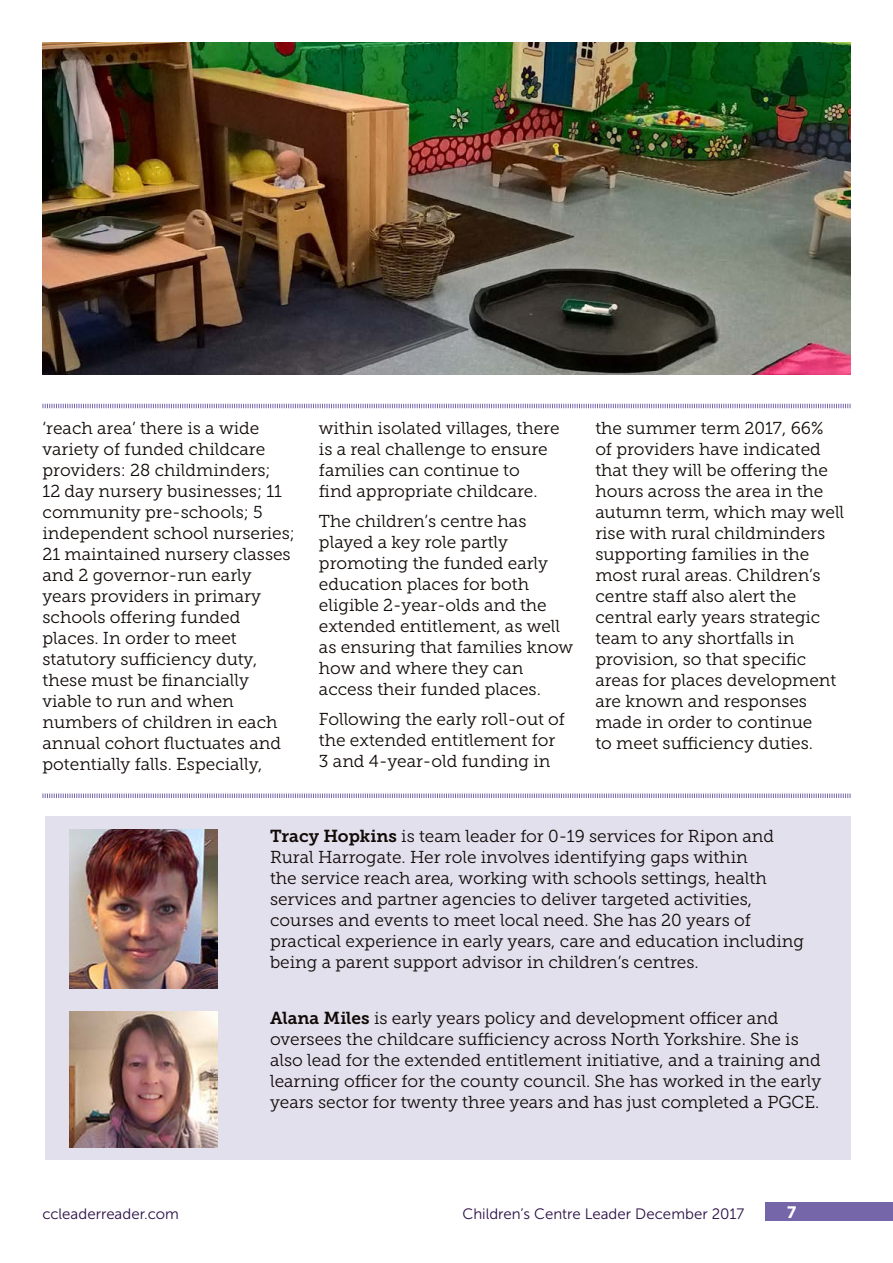
<style>
.page{position:relative;width:893px;height:1263px;background:#fff}
.page>*{position:absolute;margin:0;border:0;box-sizing:border-box;transform-origin:0 0}
.t1{font:700 18px "Myriad Pro";color:#fff}
.t2{font:17.25px/21px "Museo Slab 300";color:#100906}
.t3{font:15px "Museo Sans 300";color:#2a0e44}
.s1{font-family:"Museo Slab 700"}
</style>
<div class="page">
<div style="left:765px;top:1202px;width:128px;height:18px;background:#7565a9"></div>
<svg style="left:42px;top:793px;width:809px;height:5px"></svg>
<div style="left:45px;top:816px;width:805px;height:344px;background:#e3e0ee"></div>
<svg style="left:42px;top:403px;width:809px;height:6px"></svg>
<img style="left:43px;top:43px;width:807px;height:332px">
<img style="left:69px;top:829px;width:148px;height:159px">
<img style="left:69px;top:1011px;width:148px;height:137px">
<p class="t2" style="left:43px;top:418px;width:254px">‘reach area’ there is a wide variety of funded childcare providers: 28 childminders;<br>12 day nursery businesses; 11 community pre-schools; 5 independent school nurseries;<br>21 maintained nursery classes and 2 governor-run early years providers in primary schools offering funded places. In order to meet statutory sufficiency duty, these must be financially viable to run and when numbers of children in each annual cohort fluctuates and potentially falls. Especially,</p>
<p class="t2" style="left:319px;top:418px;width:242px">within isolated villages, there is a real challenge to ensure families can continue to<br>find appropriate childcare.</p>
<p class="t2" style="left:319px;top:511px;width:256px">The children’s centre has played a key role partly promoting the funded early education places for both eligible 2-year-olds and the extended entitlement, as well as ensuring that families know how and where they can access their funded places.</p>
<p class="t2" style="left:319px;top:709px;width:248px">Following the early roll-out of the extended entitlement for<br>3 and 4-year-old funding in</p>
<p class="t2" style="left:595px;top:418px;width:250px">the summer term 2017, 66% of providers have indicated that they will be offering the hours across the area in the autumn term, which may well rise with rural childminders supporting families in the most rural areas. Children’s centre staff also alert the central early years strategic team to any shortfalls in provision, so that specific areas for places development are known and responses made in order to continue<br>to meet sufficiency duties.</p>
<p class="t2" style="left:270px;top:826px;width:535px"><span class="s1">Tracy Hopkins</span> is team leader for 0-19 services for Ripon and Rural Harrogate. Her role involves identifying gaps within<br>the service reach area, working with schools settings, health services and partner agencies to deliver targeted activities, courses and events to meet local need. She has 20 years of practical experience in early years, care and education including being a parent support advisor in children’s centres.</p>
<p class="t2" style="left:270px;top:1008px;width:553px"><span class="s1">Alana Miles</span> is early years policy and development officer and oversees the childcare sufficiency across North Yorkshire. She is also lead for the extended entitlement initiative, and a training and learning officer for the county council. She has worked in the early years sector for twenty three years and has just completed a PGCE.</p>
<p class="t3" style="left:43px;top:1206px;width:138px">ccleaderreader.com</p>
<p class="t3" style="left:463px;top:1206px;width:283px">Children’s Centre Leader December 2017</p>
<p class="t1" style="left:787px;top:1200px;width:11px">7</p>
</div>
